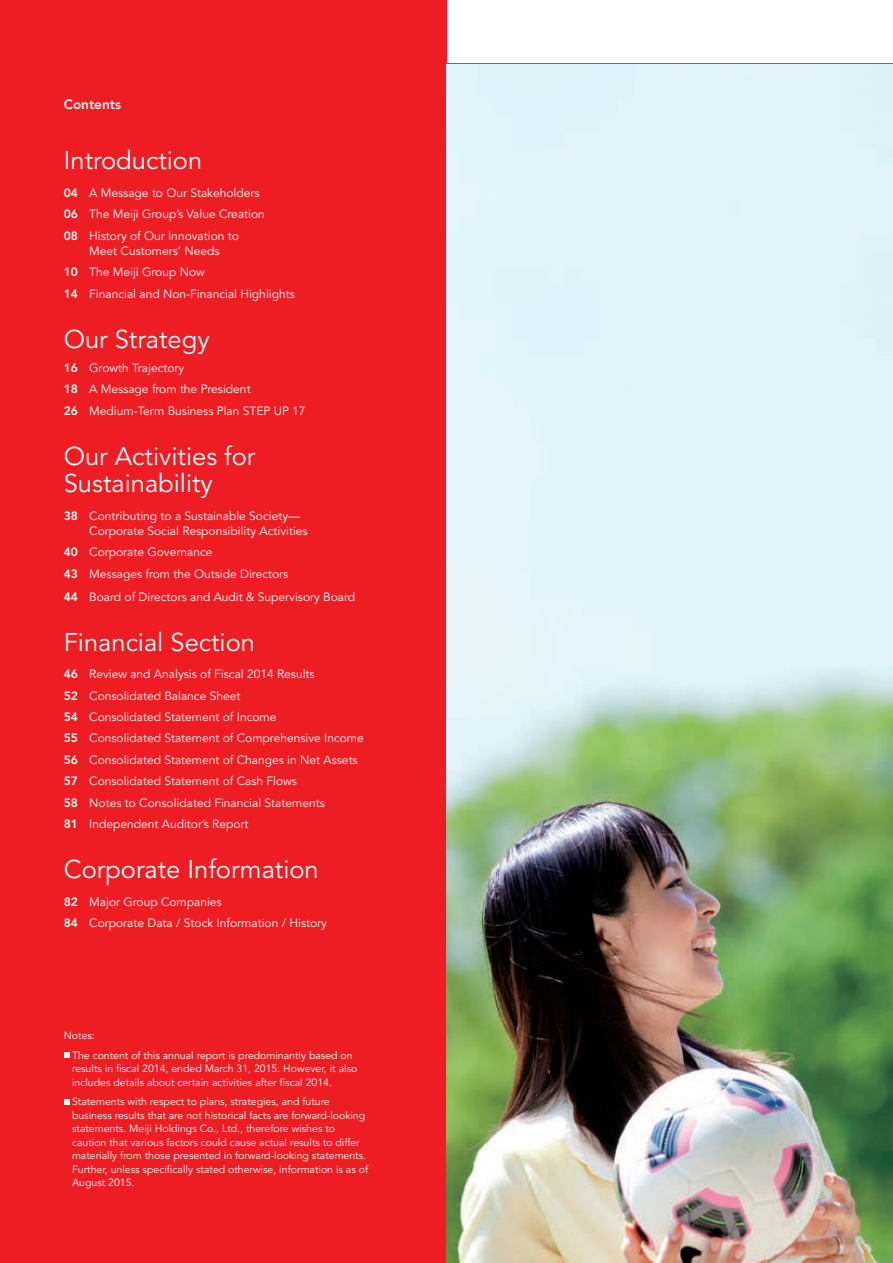
<style>
.page{position:relative;width:893px;height:1263px;background:#fff}
.page>*{position:absolute;margin:0;border:0;box-sizing:border-box;transform-origin:0 0}
.t1{font:25.5px/27px "Avenir LT Std";color:#fff}
.t2{font:800 13.5px "Avenir LT Std";color:#fff}
.t3{font:12px/21.5px "Avenir LT Std";color:#fff}
.t4{font:10.5px/13.5px "Avenir LT Std";color:#fff}
.s1{font-weight:800}
</style>
<div class="page">
<div style="left:0;top:0;width:446px;height:1263px;background:#ee1d23"></div>
<svg style="left:64px;top:1052px;width:5px;height:6px"></svg>
<svg style="left:64px;top:1099px;width:5px;height:6px"></svg>
<img style="left:446px;top:64px;width:447px;height:1199px">
<p class="t2" style="left:64px;top:96px;width:59px">Contents</p>
<h1 class="t1" style="left:64px;top:147px;width:140px">Introduction</h1>
<p class="t3" style="left:64px;top:182px;width:203px"><span class="s1">04</span> A Message to Our Stakeholders<br><span class="s1">06</span> The Meiji Group’s Value Creation<br><span class="s1">08</span> History of Our Innovation to</p>
<p class="t3" style="left:64px;top:240px;width:233px;text-indent:26px">Meet Customers’ Needs<br><span class="s1">10</span> The Meiji Group Now<br><span class="s1">14</span> Financial and Non-Financial Highlights</p>
<h1 class="t1" style="left:64px;top:326px;width:147px">Our Strategy</h1>
<p class="t3" style="left:64px;top:357px;width:243px"><span class="s1">16</span> Growth Trajectory<br><span class="s1">18</span> A Message from the President<br><span class="s1">26</span> Medium-Term Business Plan STEP UP 17</p>
<h1 class="t1" style="left:64px;top:443px;width:193px">Our Activities for<br>Sustainability</h1>
<p class="t3" style="left:89px;top:509px;width:220px;line-height:15px;text-indent:-26px"><span class="s1">38</span> Contributing to a Sustainable Society—<br>Corporate Social Responsibility Activities</p>
<p class="t3" style="left:64px;top:542px;width:226px"><span class="s1">40</span> Corporate Governance<br><span class="s1">43</span> Messages from the Outside Directors</p>
<p class="t3" style="left:64px;top:586px;width:293px"><span class="s1">44</span> Board of Directors and Audit &amp; Supervisory Board</p>
<h1 class="t1" style="left:64px;top:629px;width:193px">Financial Section</h1>
<p class="t3" style="left:64px;top:664px;width:302px"><span class="s1">46</span> Review and Analysis of Fiscal 2014 Results<br><span class="s1">52</span> Consolidated Balance Sheet<br><span class="s1">54</span> Consolidated Statement of Income<br><span class="s1">55</span> Consolidated Statement of Comprehensive Income <span class="s1">56</span> Consolidated Statement of Changes in Net Assets <span class="s1">57</span> Consolidated Statement of Cash Flows<br><span class="s1">58</span> Notes to Consolidated Financial Statements<br><span class="s1">81</span> Independent Auditor’s Report</p>
<h1 class="t1" style="left:64px;top:856px;width:257px">Corporate Information</h1>
<p class="t3" style="left:64px;top:891px;width:265px"><span class="s1">82</span> Major Group Companies<br><span class="s1">84</span> Corporate Data / Stock Information / History</p>
<p class="t4" style="left:72px;top:1025px;width:282px;line-height:19.8px;text-indent:-8px">Notes:<br>The content of this annual report is predominantly based on</p>
<p class="t4" style="left:72px;top:1062px;width:287px">results in fiscal 2014, ended March 31, 2015. However, it also includes details about certain activities after fiscal 2014.</p>
<p class="t4" style="left:72px;top:1095px;width:298px">Statements with respect to plans, strategies, and future business results that are not historical facts are forward-looking statements. Meiji Holdings Co., Ltd., therefore wishes to caution that various factors could cause actual results to differ materially from those presented in forward-looking statements.<br>Further, unless specifically stated otherwise, information is as of August 2015.</p>
</div>
